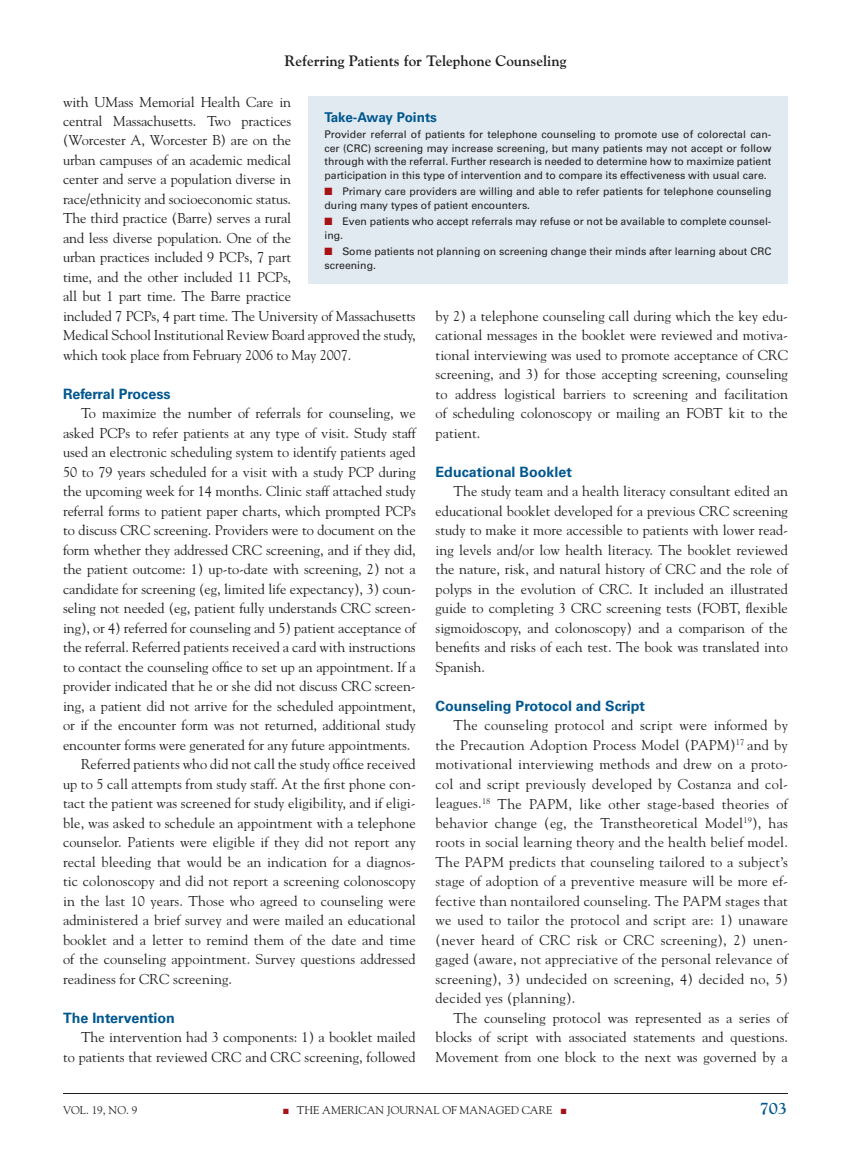
<style>
.page{position:relative;width:851px;height:1161px;background:#fff}
.page>*{position:absolute;margin:0;border:0;box-sizing:border-box;transform-origin:0 0}
.t1{font:700 16.5px "Goudy";color:#00578f}
.t2{font:700 15px "Goudy";color:#231f20}
.t3{font:14.25px/19.5px "Goudy";letter-spacing:-.005em;color:#231f20;text-align:justify}
.t4{font:700 14.25px "Univers";color:#00578f}
.t5{font:700 13.5px "Univers";letter-spacing:-.02em;color:#00578f}
.t6{font:11.25px "Goudy";color:#231f20}
.t7{font:10.5px/13.5px "Univers";color:#231f20}
.t8{font:7.5px "Zapf Dingbats";color:#a61216}
.s1{color:#a61216}
</style>
<div class="page">
<hr style="left:63px;top:1093px;width:725px;height:1px;background:#231f20">
<div style="left:308px;top:96px;width:480px;height:188px;background:#e0eaf0"></div>
<p class="t2" style="left:284px;top:51px;width:283px">Referring Patients for Telephone Counseling</p>
<p class="t3" style="left:63px;top:92px;width:354px;text-align:left">with UMass Memorial Health Care in<br>central Massachusetts. Two practices<br>(Worcester A, Worcester B) are on the<br>urban campuses of an academic medical<br>center and serve a population diverse in<br>race/ethnicity and socioeconomic status.<br>The third practice (Barre) serves a rural<br>and less diverse population. One of the<br>urban practices included 9 PCPs, 7 part<br>time, and the other included 11 PCPs,<br>all but 1 part time. The Barre practice<br>included 7 PCPs, 4 part time. The University of Massachusetts Medical School Institutional Review Board approved the study, which took place from February 2006 to May 2007.</p>
<p class="t4" style="left:63px;top:386px;width:109px">Referral Process</p>
<p class="t3" style="left:81px;top:404px;width:336px">To maximize the number of referrals for counseling, we</p>
<p class="t3" style="left:63px;top:423px;width:354px">asked PCPs to refer patients at any type of visit. Study staff</p>
<p class="t3" style="left:63px;top:443px;width:354px">used an electronic scheduling system to identify patients aged</p>
<p class="t3" style="left:63px;top:462px;width:354px">50 to 79 years scheduled for a visit with a study PCP during</p>
<p class="t3" style="left:63px;top:482px;width:354px">the upcoming week for 14 months. Clinic staff attached study</p>
<p class="t3" style="left:63px;top:501px;width:354px">referral forms to patient paper charts, which prompted PCPs</p>
<p class="t3" style="left:63px;top:521px;width:354px">to discuss CRC screening. Providers were to document on the</p>
<p class="t3" style="left:63px;top:540px;width:354px">form whether they addressed CRC screening, and if they did,</p>
<p class="t3" style="left:63px;top:560px;width:354px">the patient outcome: 1) up-to-date with screening, 2) not a</p>
<p class="t3" style="left:63px;top:579px;width:354px">candidate for screening (eg, limited life expectancy), 3) coun-</p>
<p class="t3" style="left:63px;top:598px;width:354px">seling not needed (eg, patient fully understands CRC screen-</p>
<p class="t3" style="left:63px;top:618px;width:354px">ing), or 4) referred for counseling and 5) patient acceptance of</p>
<p class="t3" style="left:63px;top:637px;width:354px">the referral. Referred patients received a card with instructions</p>
<p class="t3" style="left:63px;top:657px;width:354px">to contact the counseling office to set up an appointment. If a</p>
<p class="t3" style="left:63px;top:676px;width:354px">provider indicated that he or she did not discuss CRC screen-</p>
<p class="t3" style="left:63px;top:696px;width:354px">ing, a patient did not arrive for the scheduled appointment,</p>
<p class="t3" style="left:63px;top:715px;width:354px">or if the encounter form was not returned, additional study</p>
<p class="t3" style="left:63px;top:735px;width:349px">encounter forms were generated for any future appointments.</p>
<p class="t3" style="left:81px;top:754px;width:336px">Referred patients who did not call the study office received</p>
<p class="t3" style="left:63px;top:774px;width:354px">up to 5 call attempts from study staff. At the first phone con-</p>
<p class="t3" style="left:63px;top:793px;width:354px">tact the patient was screened for study eligibility, and if eligi-</p>
<p class="t3" style="left:63px;top:813px;width:354px">ble, was asked to schedule an appointment with a telephone</p>
<p class="t3" style="left:63px;top:832px;width:354px">counselor. Patients were eligible if they did not report any</p>
<p class="t3" style="left:63px;top:852px;width:354px">rectal bleeding that would be an indication for a diagnos-</p>
<p class="t3" style="left:63px;top:871px;width:354px">tic colonoscopy and did not report a screening colonoscopy</p>
<p class="t3" style="left:63px;top:891px;width:354px">in the last 10 years. Those who agreed to counseling were</p>
<p class="t3" style="left:63px;top:910px;width:354px">administered a brief survey and were mailed an educational</p>
<p class="t3" style="left:63px;top:930px;width:354px">booklet and a letter to remind them of the date and time</p>
<p class="t3" style="left:63px;top:949px;width:354px">of the counseling appointment. Survey questions addressed</p>
<p class="t3" style="left:63px;top:969px;width:170px">readiness for CRC screening.</p>
<p class="t4" style="left:63px;top:1009px;width:113px">The Intervention</p>
<p class="t3" style="left:63px;top:1027px;width:354px;text-align:right">The intervention had 3 components: 1) a booklet mailed<br>to patients that reviewed CRC and CRC screening, followed</p>
<p class="t5" style="left:324px;top:109px;width:114px">Take-Away Points</p>
<p class="t7" style="left:324px;top:128px;width:448px;text-align:justify">Provider referral of patients for telephone counseling to promote use of colorectal can&shy;cer (CRC) screening may increase screening, but many patients may not accept or follow through with the referral. Further research is needed to determine how to maximize patient participation in this type of intervention and to compare its effectiveness with usual care.</p>
<p class="t7" style="left:324px;top:185px;width:448px"><span class="s1">■</span> Primary care providers are willing and able to refer patients for telephone counseling during many types of patient encounters.</p>
<p class="t7" style="left:324px;top:215px;width:448px"><span class="s1">■</span> Even patients who accept referrals may refuse or not be available to complete counsel&shy;ing.</p>
<p class="t7" style="left:324px;top:245px;width:448px"><span class="s1">■</span> Some patients not planning on screening change their minds after learning about CRC screening.</p>
<p class="t3" style="left:435px;top:306px;width:354px">by 2) a telephone counseling call during which the key edu&shy;cational messages in the booklet were reviewed and motiva&shy;tional interviewing was used to promote acceptance of CRC screening, and 3) for those accepting screening, counseling to address logistical barriers to screening and facilitation of scheduling colonoscopy or mailing an FOBT kit to the patient.</p>
<p class="t4" style="left:435px;top:463px;width:138px">Educational Booklet</p>
<p class="t3" style="left:435px;top:481px;width:354px;text-indent:18px">The study team and a health literacy consultant edited an educational booklet developed for a previous CRC screening study to make it more accessible to patients with lower read&shy;ing levels and/or low health literacy. The booklet reviewed the nature, risk, and natural history of CRC and the role of polyps in the evolution of CRC. It included an illustrated guide to completing 3 CRC screening tests (FOBT, flexible sigmoidoscopy, and colonoscopy) and a comparison of the benefits and risks of each test. The book was translated into Spanish.</p>
<p class="t4" style="left:435px;top:697px;width:211px">Counseling Protocol and Script</p>
<p class="t3" style="left:435px;top:715px;width:354px;text-indent:18px">The counseling protocol and script were informed by the Precaution Adoption Process Model (PAPM )<sup>17</sup> and by motivational interviewing methods and drew on a proto&shy;col and script previously developed by Costanza and col&shy;leagues.<sup>18</sup> The PAPM , like other stage-based theories of behavior change (eg, the Transtheoretical Model<sup>19</sup>), has roots in social learning theory and the health belief model.<br>The PAPM predicts that counseling tailored to a subject’s stage of adoption of a preventive measure will be more ef&shy;fective than nontailored counseling. The PAPM stages that we used to tailor the protocol and script are: 1) unaware (never heard of CRC risk or CRC screening), 2) unen&shy;gaged (aware, not appreciative of the personal relevance of screening), 3) undecided on screening, 4) decided no, 5) decided yes (planning).</p>
<p class="t3" style="left:435px;top:1008px;width:354px;text-indent:18px">The counseling protocol was represented as a series of blocks of script with associated statements and questions.<br>Movement from one block to the next was governed by a</p>
<p class="t6" style="left:63px;top:1103px;width:76px">VOL. 19, NO. 9</p>
<p class="t6" style="left:283px;top:1103px;width:57px"><span class="s1">■</span> THE AMER</p>
<p class="t6" style="left:355px;top:1103px;width:192px">ICAN JOURNAL OF MANAGED CARE</p>
<p class="t8" style="left:560px;top:1108px;width:7px">■</p>
<p class="t1" style="left:759px;top:1098px;width:29px">703</p>
</div>
